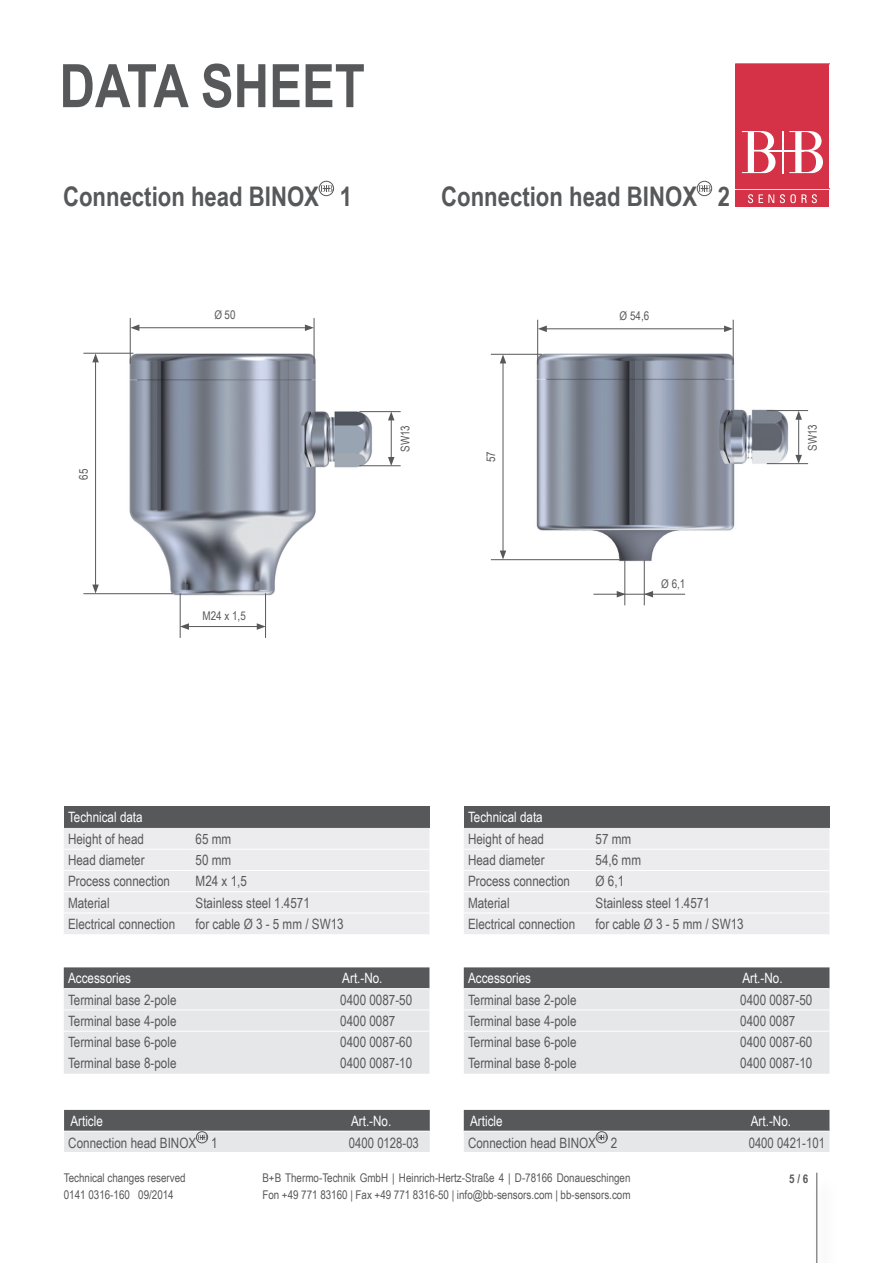
<style>
.page{position:relative;width:893px;height:1263px;background:#fff}
.page>*{position:absolute;margin:0;border:0;box-sizing:border-box;transform-origin:0 0}
.t1{font:700 60px "Arial Narrow";color:#57585a}
.t2{font:700 27px "Arial Narrow";color:#57585a}
.t3{font:14.25px "Arial Narrow";color:#57585a}
.t4{font:14.25px "Arial Narrow";color:#fff}
.t5{font:12px/16.5px "Arial Narrow";color:#57585a}
.t6{font:700 12px "Arial Narrow";color:#57585a}
</style>
<div class="page">
<img style="left:117px;top:344px;width:263px;height:258px">
<hr style="left:95px;top:360px;width:1px;height:227px;background:#57585a">
<svg style="left:92px;top:354px;width:7px;height:8px"></svg>
<svg style="left:92px;top:584px;width:7px;height:9px"></svg>
<hr style="left:83px;top:593px;width:90px;height:1px;background:#57585a">
<hr style="left:83px;top:353px;width:50px;height:1px;background:#57585a">
<hr style="left:137px;top:327px;width:170px;height:1px;background:#57585a">
<svg style="left:305px;top:324px;width:9px;height:7px"></svg>
<svg style="left:131px;top:324px;width:8px;height:7px"></svg>
<hr style="left:130px;top:318px;width:1px;height:46px;background:#57585a">
<hr style="left:314px;top:318px;width:1px;height:46px;background:#57585a">
<hr style="left:359px;top:411px;width:42px;height:1px;background:#57585a">
<hr style="left:359px;top:465px;width:42px;height:1px;background:#57585a">
<hr style="left:391px;top:418px;width:1px;height:41px;background:#57585a">
<svg style="left:388px;top:411px;width:6px;height:9px"></svg>
<svg style="left:388px;top:457px;width:6px;height:9px"></svg>
<hr style="left:265px;top:593px;width:1px;height:45px;background:#57585a">
<hr style="left:180px;top:593px;width:1px;height:45px;background:#57585a">
<hr style="left:187px;top:626px;width:72px;height:1px;background:#57585a">
<svg style="left:180px;top:623px;width:9px;height:7px"></svg>
<svg style="left:257px;top:623px;width:8px;height:7px"></svg>
<div style="left:319px;top:181px;width:15px;height:15px;border:1px solid #57585a;border-radius:50%"></div>
<svg style="left:320px;top:185px;width:13px;height:7px"></svg>
<div style="left:697px;top:181px;width:15px;height:15px;border:1px solid #57585a;border-radius:50%"></div>
<svg style="left:698px;top:185px;width:13px;height:7px"></svg>
<img style="left:523px;top:350px;width:274px;height:216px">
<hr style="left:503px;top:361px;width:1px;height:192px;background:#57585a">
<svg style="left:500px;top:355px;width:6px;height:8px"></svg>
<svg style="left:500px;top:550px;width:6px;height:9px"></svg>
<hr style="left:491px;top:559px;width:129px;height:1px;background:#57585a">
<hr style="left:491px;top:354px;width:51px;height:1px;background:#57585a">
<hr style="left:544px;top:329px;width:182px;height:1px;background:#57585a">
<svg style="left:724px;top:326px;width:9px;height:6px"></svg>
<svg style="left:538px;top:326px;width:9px;height:6px"></svg>
<hr style="left:537px;top:320px;width:1px;height:45px;background:#57585a">
<hr style="left:733px;top:320px;width:1px;height:45px;background:#57585a">
<hr style="left:767px;top:410px;width:41px;height:1px;background:#57585a">
<hr style="left:767px;top:463px;width:41px;height:1px;background:#57585a">
<hr style="left:798px;top:417px;width:1px;height:40px;background:#57585a">
<svg style="left:795px;top:411px;width:7px;height:9px"></svg>
<svg style="left:795px;top:455px;width:7px;height:9px"></svg>
<hr style="left:644px;top:560px;width:1px;height:45px;background:#57585a">
<hr style="left:625px;top:560px;width:1px;height:45px;background:#57585a">
<hr style="left:651px;top:594px;width:34px;height:1px;background:#57585a">
<svg style="left:644px;top:591px;width:9px;height:6px"></svg>
<hr style="left:620px;top:594px;width:32px;height:1px;background:#57585a">
<svg style="left:593px;top:591px;width:33px;height:6px"></svg>
<svg style="left:64px;top:1110px;width:366px;height:42px;background:#9fa0a2"></svg>
<div style="left:64px;top:807px;width:365px;height:21px;background:#57585a"></div>
<div style="left:64px;top:828px;width:365px;height:106px;background:#ececee"></div>
<hr style="left:64px;top:849px;width:127px;height:1px;background:#fff">
<hr style="left:191px;top:849px;width:238px;height:1px;background:#fff">
<hr style="left:64px;top:870px;width:127px;height:1px;background:#fff">
<hr style="left:191px;top:870px;width:238px;height:1px;background:#fff">
<hr style="left:64px;top:891px;width:127px;height:1px;background:#fff">
<hr style="left:191px;top:891px;width:238px;height:1px;background:#fff">
<hr style="left:64px;top:912px;width:127px;height:1px;background:#fff">
<hr style="left:191px;top:912px;width:238px;height:1px;background:#fff">
<svg style="left:64px;top:967px;width:365px;height:107px;background:#cacbcd"></svg>
<hr style="left:64px;top:1031px;width:272px;height:1px;background:#fff">
<hr style="left:336px;top:1031px;width:93px;height:1px;background:#fff">
<hr style="left:64px;top:988px;width:272px;height:1px;background:#fff">
<hr style="left:336px;top:988px;width:93px;height:1px;background:#fff">
<hr style="left:64px;top:1009px;width:272px;height:1px;background:#fff">
<hr style="left:336px;top:1009px;width:93px;height:1px;background:#fff">
<svg style="left:464px;top:1110px;width:365px;height:42px;background:#9fa0a2"></svg>
<div style="left:464px;top:807px;width:365px;height:21px;background:#57585a"></div>
<div style="left:464px;top:828px;width:365px;height:106px;background:#ececee"></div>
<hr style="left:464px;top:849px;width:127px;height:1px;background:#fff">
<hr style="left:591px;top:849px;width:238px;height:1px;background:#fff">
<hr style="left:464px;top:870px;width:127px;height:1px;background:#fff">
<hr style="left:591px;top:870px;width:238px;height:1px;background:#fff">
<hr style="left:464px;top:891px;width:127px;height:1px;background:#fff">
<hr style="left:591px;top:891px;width:238px;height:1px;background:#fff">
<hr style="left:464px;top:912px;width:127px;height:1px;background:#fff">
<hr style="left:591px;top:912px;width:238px;height:1px;background:#fff">
<svg style="left:464px;top:967px;width:365px;height:107px;background:#cacbcd"></svg>
<hr style="left:464px;top:1031px;width:272px;height:1px;background:#fff">
<hr style="left:736px;top:1031px;width:93px;height:1px;background:#fff">
<hr style="left:464px;top:988px;width:272px;height:1px;background:#fff">
<hr style="left:736px;top:988px;width:93px;height:1px;background:#fff">
<hr style="left:464px;top:1009px;width:272px;height:1px;background:#fff">
<hr style="left:736px;top:1009px;width:93px;height:1px;background:#fff">
<div style="left:736px;top:190px;width:93px;height:17px;background:#d63247"></div>
<svg style="left:736px;top:64px;width:93px;height:139px"></svg>
<hr style="left:816px;top:1172px;width:1px;height:91px;background:#57585a">
<h1 class="t1" style="left:60px;top:41px;width:307px">DATA SHEET</h1>
<h2 class="t2" style="left:63px;top:176px;width:291px">Connection head BINOX 1</h2>
<h2 class="t2" style="left:441px;top:176px;width:291px">Connection head BINOX 2</h2>
<p class="t5" style="left:75px;top:480px;width:12px;rotate:-90deg">65</p>
<p class="t5" style="left:214px;top:306px;width:23px">Ø 50</p>
<p class="t5" style="left:203px;top:607px;width:45px">M24 x 1,5</p>
<p class="t5" style="left:396px;top:452px;width:28px;rotate:-90deg">SW13</p>
<p class="t5" style="left:482px;top:462px;width:12px;rotate:-90deg">57</p>
<p class="t5" style="left:620px;top:307px;width:31px">Ø 54,6</p>
<p class="t5" style="left:661px;top:575px;width:26px">Ø 6,1</p>
<p class="t5" style="left:804px;top:451px;width:28px;rotate:-90deg">SW13</p>
<p class="t4" style="left:68px;top:807px;width:76px">Technical data</p>
<p class="t3" style="left:68px;top:828px;width:78px">Height of head</p>
<p class="t3" style="left:196px;top:828px;width:37px">65 mm</p>
<p class="t3" style="left:68px;top:849px;width:78px">Head diameter</p>
<p class="t3" style="left:196px;top:849px;width:37px">50 mm</p>
<p class="t3" style="left:68px;top:871px;width:103px">Process connection</p>
<p class="t3" style="left:196px;top:871px;width:53px">M24 x 1,5</p>
<p class="t3" style="left:68px;top:892px;width:43px">Material</p>
<p class="t3" style="left:196px;top:892px;width:116px">Stainless steel 1.4571</p>
<p class="t3" style="left:68px;top:913px;width:109px">Electrical connection</p>
<p class="t3" style="left:196px;top:913px;width:150px">for cable Ø 3 - 5 mm / SW13</p>
<p class="t4" style="left:68px;top:968px;width:64px">Accessories</p>
<p class="t4" style="left:342px;top:968px;width:42px">Art.-No.</p>
<p class="t3" style="left:68px;top:989px;width:110px">Terminal base 2-pole</p>
<p class="t3" style="left:340px;top:989px;width:74px">0400 0087-50</p>
<p class="t3" style="left:68px;top:1010px;width:110px">Terminal base 4-pole</p>
<p class="t3" style="left:340px;top:1010px;width:57px">0400 0087</p>
<p class="t3" style="left:68px;top:1031px;width:110px">Terminal base 6-pole</p>
<p class="t3" style="left:340px;top:1031px;width:74px">0400 0087-60</p>
<p class="t3" style="left:68px;top:1053px;width:110px">Terminal base 8-pole</p>
<p class="t3" style="left:340px;top:1053px;width:74px">0400 0087-10</p>
<p class="t4" style="left:70px;top:1110px;width:34px">Article</p>
<p class="t4" style="left:351px;top:1110px;width:42px">Art.-No.</p>
<p class="t3" style="left:68px;top:1132px;width:151px">Connection head BINOX 1</p>
<p class="t3" style="left:349px;top:1133px;width:71px">0400 0128-03</p>
<p class="t4" style="left:468px;top:807px;width:76px">Technical data</p>
<p class="t3" style="left:468px;top:828px;width:78px">Height of head</p>
<p class="t3" style="left:596px;top:828px;width:37px">57 mm</p>
<p class="t3" style="left:468px;top:849px;width:78px">Head diameter</p>
<p class="t3" style="left:596px;top:849px;width:47px">54,6 mm</p>
<p class="t3" style="left:468px;top:871px;width:103px">Process connection</p>
<p class="t3" style="left:596px;top:871px;width:30px">Ø 6,1</p>
<p class="t3" style="left:468px;top:892px;width:43px">Material</p>
<p class="t3" style="left:596px;top:892px;width:116px">Stainless steel 1.4571</p>
<p class="t3" style="left:468px;top:913px;width:109px">Electrical connection</p>
<p class="t3" style="left:596px;top:913px;width:150px">for cable Ø 3 - 5 mm / SW13</p>
<p class="t4" style="left:468px;top:968px;width:64px">Accessories</p>
<p class="t4" style="left:742px;top:968px;width:42px">Art.-No.</p>
<p class="t3" style="left:468px;top:989px;width:110px">Terminal base 2-pole</p>
<p class="t3" style="left:740px;top:989px;width:74px">0400 0087-50</p>
<p class="t3" style="left:468px;top:1010px;width:110px">Terminal base 4-pole</p>
<p class="t3" style="left:740px;top:1010px;width:57px">0400 0087</p>
<p class="t3" style="left:468px;top:1031px;width:110px">Terminal base 6-pole</p>
<p class="t3" style="left:740px;top:1031px;width:74px">0400 0087-60</p>
<p class="t3" style="left:468px;top:1053px;width:110px">Terminal base 8-pole</p>
<p class="t3" style="left:740px;top:1053px;width:74px">0400 0087-10</p>
<p class="t4" style="left:470px;top:1110px;width:34px">Article</p>
<p class="t4" style="left:751px;top:1110px;width:42px">Art.-No.</p>
<p class="t3" style="left:468px;top:1132px;width:151px">Connection head BINOX 2</p>
<p class="t3" style="left:749px;top:1133px;width:78px">0400 0421-101</p>
<p class="t5" style="left:64px;top:1169px;width:123px">Technical changes reserved<br>0141 0316-160 09/2014</p>
<p class="t5" style="left:262px;top:1169px;width:370px">B+B Thermo-Technik GmbH | Heinrich-Hertz-Straße 4 | D-78166 Donaueschingen<br>Fon +49 771 83160 | Fax +49 771 8316-50 | info@bb-sensors.com | bb-sensors.com</p>
<p class="t6" style="left:789px;top:1170px;width:21px">5 / 6</p>
</div>
